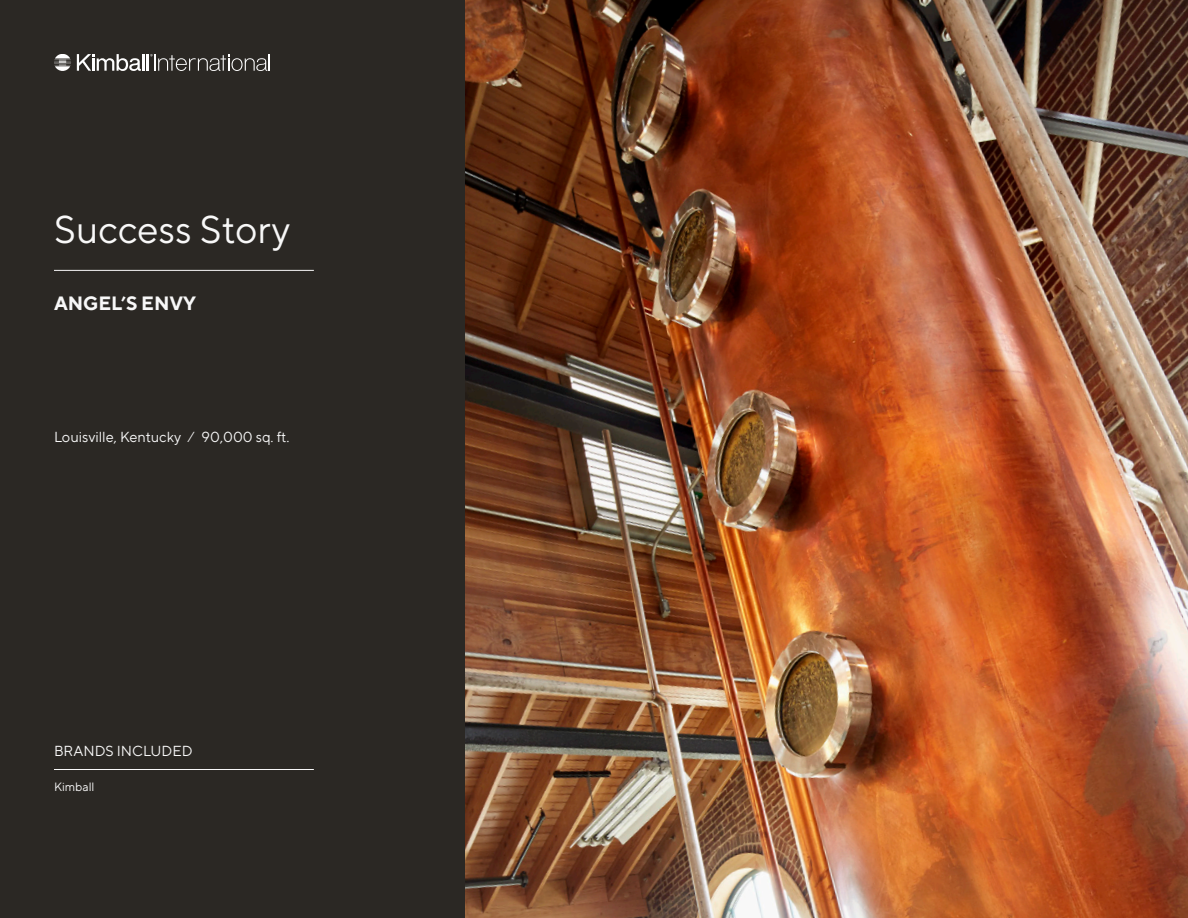
<style>
.page{position:relative;width:1188px;height:918px;background:#fff}
.page>*{position:absolute;margin:0;border:0;box-sizing:border-box;transform-origin:0 0}
.Cover_Title{font:38.55px "TT Norms Pro";color:#f8f8f8}
.Cover_Company_Name{font:700 19.2px "TT Norms Pro";color:#f8f8f8}
.Cover_Location{font:14.4px "TT Norms Pro";color:#f8f8f8}
.Cover__Brand_List{font:12px "TT Norms Pro";color:#f8f8f8}
</style>
<div class="page">
<img style="left:464px;top:0;width:724px;height:918px">
<div style="left:0;top:0;width:464px;height:918px;background:#2b2824"></div>
<hr style="left:54px;top:270px;width:260px;height:1px;background:#f8f8f8">
<hr style="left:54px;top:769px;width:260px;height:1px;background:#f8f8f8">
<hr style="left:146px;top:54px;width:3px;height:17px;background:#fff">
<svg style="left:54px;top:54px;width:17px;height:17px"></svg>
<svg style="left:77px;top:54px;width:67px;height:17px"></svg>
<svg style="left:150px;top:54px;width:120px;height:17px"></svg>
<p class="Cover_Title" style="left:54px;top:202px;width:238px">Success Story</p>
<p class="Cover_Company_Name" style="left:54px;top:290px;width:144px">ANGEL’S ENVY</p>
<p class="Cover_Location" style="left:54px;top:427px;width:237px">Louisville, Kentucky ⁄ 90,000 sq. ft.</p>
<p class="Cover_Location" style="left:54px;top:741px;width:140px">BRANDS INCLUDED</p>
<p class="Cover__Brand_List" style="left:54px;top:779px;width:42px">Kimball</p>
</div>
